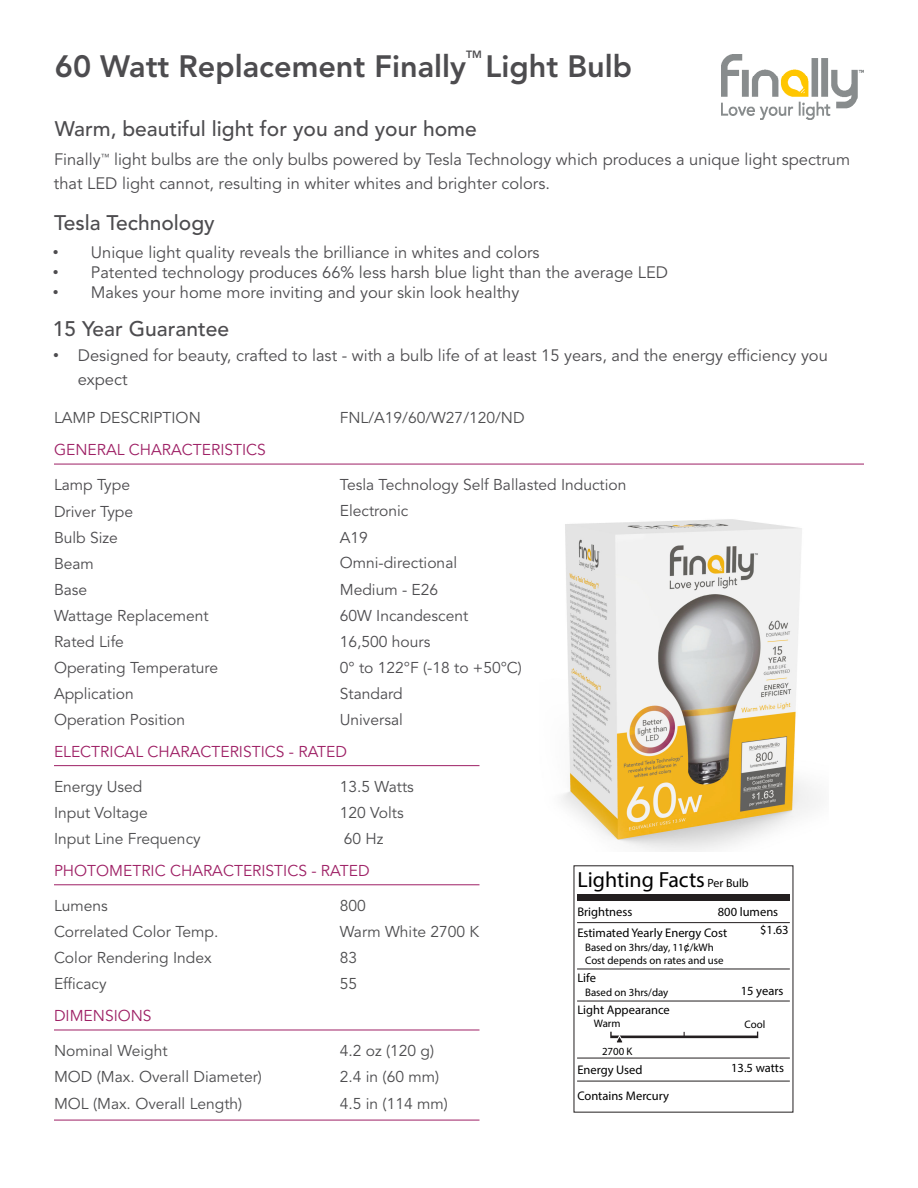
<style>
.page{position:relative;width:918px;height:1188px;background:#fff}
.page>*{position:absolute;margin:0;border:0;box-sizing:border-box;transform-origin:0 0}
.t1{font:800 30.6px "Avenir LT Std";color:#4d4c4f}
.t2{font:21.9px "Myriad Pro";color:#000}
.t3{font:500 21px "Avenir LT Std";color:#4d4c4f}
.t4{font:16.5px/24px "Avenir LT Std";color:#4d4c4f}
.t5{font:15.6px/26.1px "Avenir LT Std";color:#4d4d4f}
.t6{font:15.6px/26.1px "Avenir LT Std";color:#4d4c4f}
.t7{font:15.6px "Avenir LT Std";color:#9e2065}
.t8{font:12.45px/20.5px "Myriad Pro";color:#000}
.t9{font:10.95px/13px "Myriad Pro";color:#000}
.t10{font:800 10.5px "Avenir LT Std";color:#4d4c4f}
.s1{font-family:"Arial"}
.s2{font-size:12px}
</style>
<div class="page">
<hr style="left:54px;top:464px;width:810px;height:1px;background:#9e2065">
<hr style="left:54px;top:765px;width:425px;height:1px;background:#9e2065">
<hr style="left:54px;top:884px;width:425px;height:1px;background:#9e2065">
<hr style="left:54px;top:1030px;width:425px;height:1px;background:#9e2065">
<img style="left:722px;top:54px;width:141px;height:65px">
<hr style="left:54px;top:1120px;width:425px;height:1px;background:#9e2065">
<img style="left:561px;top:519px;width:259px;height:332px">
<div style="left:577px;top:895px;width:213px;height:6px;background:#231f20"></div>
<hr style="left:577px;top:922px;width:213px;height:1px;background:#231f20">
<hr style="left:577px;top:969px;width:213px;height:1px;background:#231f20">
<hr style="left:577px;top:1001px;width:213px;height:1px;background:#231f20">
<hr style="left:577px;top:1058px;width:213px;height:1px;background:#231f20">
<hr style="left:577px;top:1081px;width:213px;height:1px;background:#231f20">
<svg style="left:610px;top:1032px;width:148px;height:11px"></svg>
<h1 class="t1" style="left:55px;top:48px;width:413px">60 Watt Replacement Finally</h1>
<p class="t10" style="left:466px;top:48px;width:17px">TM</p>
<h1 class="t1" style="left:486px;top:48px;width:148px">Light Bulb</h1>
<p class="t3" style="left:55px;top:117px;width:423px">Warm, beautiful light for you and your home</p>
<p class="t4" style="left:54px;top:148px;width:798px">Finally<sup>™</sup> light bulbs are the only bulbs powered by Tesla Technology which produces a unique light spectrum that LED light cannot, resulting in whiter whites and brighter colors.</p>
<p class="t3" style="left:54px;top:211px;width:162px">Tesla Technology</p>
<p class="t4" style="left:53px;top:241px;width:488px"><span class="s1">•</span> Unique light quality reveals the brilliance in whites and colors</p>
<p class="t4" style="left:53px;top:261px;width:617px"><span class="s1">•</span> Patented technology produces 66% less harsh blue light than the average LED</p>
<p class="t4" style="left:53px;top:280px;width:468px"><span class="s1">•</span> Makes your home more inviting and your skin look healthy</p>
<p class="t3" style="left:53px;top:316px;width:178px">15 Year Guarantee</p>
<p class="t4" style="left:78px;top:344px;width:752px;text-indent:-24px"><span class="s1">•</span> Designed for beauty, crafted to last - with a bulb life of at least 15 years, and the energy efficiency you expect</p>
<p class="t5" style="left:54px;top:405px;width:148px">LAMP DESCRIPTION</p>
<p class="t5" style="left:340px;top:405px;width:186px">FNL/A19/60/W27/120/ND</p>
<p class="t7" style="left:54px;top:441px;width:213px">GENERAL CHARACTERISTICS</p>
<p class="t6" style="left:54px;top:472px;width:166px">Lamp Type<br>Driver Type<br>Bulb Size<br>Beam<br>Base<br>Wattage Replacement<br>Rated Life<br>Operating Temperature<br>Application<br>Operation Position</p>
<p class="t6" style="left:340px;top:472px;width:288px">Tesla Technology Self Ballasted Induction<br>Electronic<br>A19<br>Omni-directional<br>Medium - E26<br>60W Incandescent<br>16,500 hours<br>0° to 122°F (-18 to +50°C)<br>Standard<br>Universal</p>
<p class="t7" style="left:54px;top:742px;width:295px">ELECTRICAL CHARACTERISTICS - RATED</p>
<p class="t5" style="left:54px;top:774px;width:148px">Energy Used<br>Input Voltage<br>Input Line Frequency</p>
<p class="t5" style="left:340px;top:774px;width:76px">13.5 Watts<br>120 Volts<br>60 Hz</p>
<p class="t7" style="left:54px;top:862px;width:317px">PHOTOMETRIC CHARACTERISTICS - RATED</p>
<h2 class="t2" style="left:577px;top:866px;width:173px">Lighting Facts <span class="s2">Per Bulb</span></h2>
<p class="t8" style="left:577px;top:901px;width:151px">Brightness<br>Estimated Yearly Energy Cost</p>
<p class="t9" style="left:585px;top:941px;width:140px">Based on 3hrs/day, 11<span class="s1">¢</span>/kWh<br>Cost depends on rates and use</p>
<p class="t8" style="left:577px;top:967px;width:20px">Life</p>
<p class="t9" style="left:585px;top:985px;width:85px">Based on 3hrs/day</p>
<p class="t8" style="left:577px;top:999px;width:94px">Light Appearance</p>
<p class="t9" style="left:594px;top:1017px;width:28px">Warm</p>
<p class="t9" style="left:745px;top:1017px;width:22px">Cool</p>
<p class="t9" style="left:602px;top:1044px;width:32px">2700 K</p>
<p class="t8" style="left:577px;top:1056px;width:93px;line-height:26.4px">Energy Used<br>Contains Mercury</p>
<p class="t8" style="left:731px;top:1057px;width:54px">13.5 watts</p>
<p class="t5" style="left:340px;top:893px;width:28px">800</p>
<p class="t5" style="left:54px;top:893px;width:55px">Lumens</p>
<p class="t8" style="left:760px;top:903px;width:30px;line-height:18.1px;text-indent:-42px">800 lumens $1.63</p>
<p class="t5" style="left:54px;top:919px;width:166px">Correlated Color Temp.</p>
<p class="t5" style="left:340px;top:919px;width:141px">Warm White 2700 K</p>
<p class="t5" style="left:54px;top:945px;width:159px">Color Rendering Index</p>
<p class="t5" style="left:340px;top:945px;width:19px">83</p>
<p class="t5" style="left:54px;top:971px;width:54px">Efficacy</p>
<p class="t5" style="left:340px;top:971px;width:19px">55</p>
<p class="t8" style="left:741px;top:980px;width:44px">15 years</p>
<p class="t7" style="left:54px;top:1007px;width:99px">DIMENSIONS</p>
<p class="t5" style="left:54px;top:1038px;width:115px">Nominal Weight</p>
<p class="t5" style="left:340px;top:1038px;width:96px">4.2 oz (120 g)</p>
<p class="t5" style="left:54px;top:1064px;width:209px">MOD (Max. Overall Diameter)</p>
<p class="t5" style="left:340px;top:1064px;width:101px">2.4 in (60 mm)</p>
<p class="t5" style="left:54px;top:1091px;width:190px">MOL (Max. Overall Length)</p>
<p class="t5" style="left:340px;top:1091px;width:109px">4.5 in (114 mm)</p>
</div>
